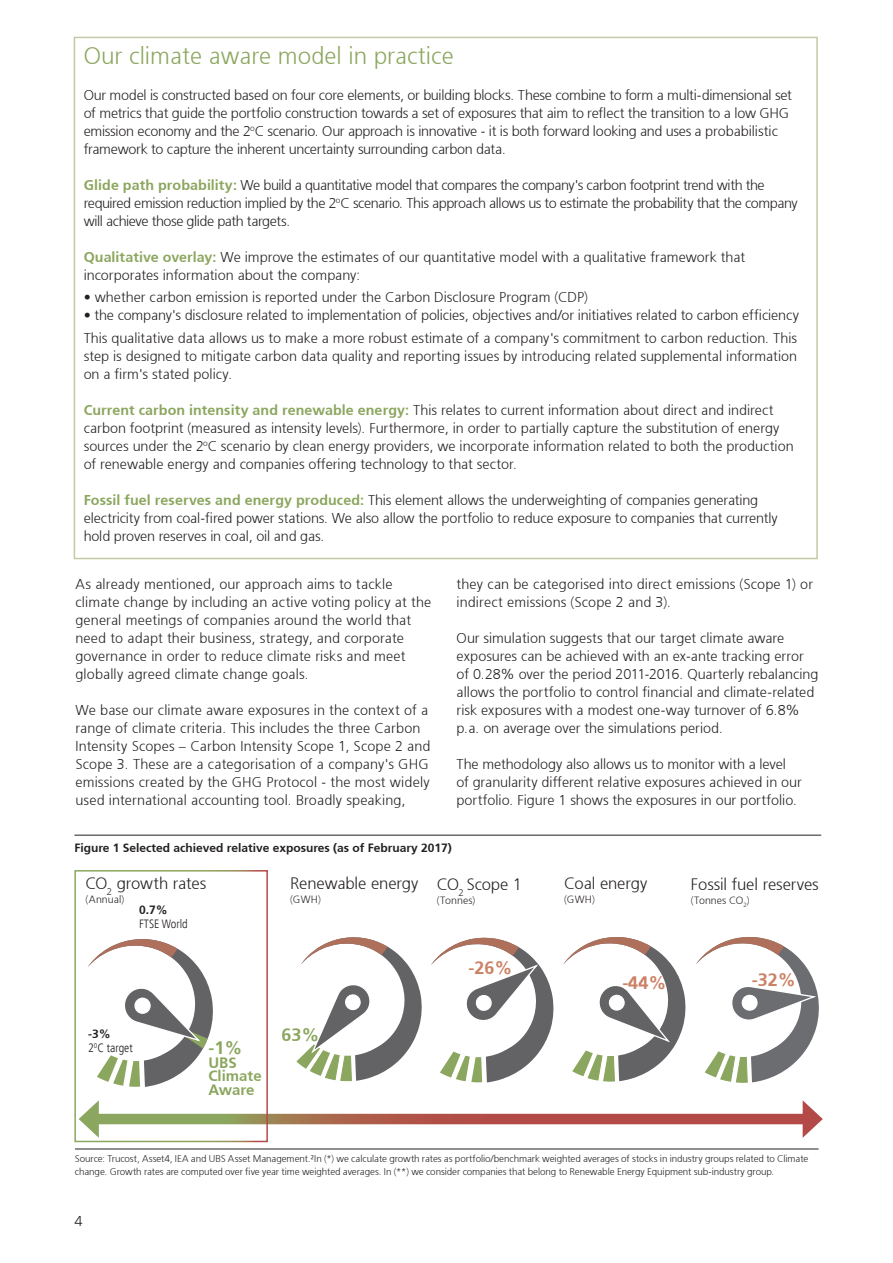
<style>
.page{position:relative;width:893px;height:1263px;background:#fff}
.page>*{position:absolute;margin:0;border:0;box-sizing:border-box;transform-origin:0 0}
.Lead_Frutiger___13_5{font:300 24px "Frutiger 45";color:#8ba65e}
.TABLE-Text{font:300 18px "Frutiger 45";color:#cb8164}
.TABLE-Text-2{font:300 18px "Frutiger 45";color:#8ba65e}
.Title_A__24_pt{font:300 16.5px "Frutiger 45";letter-spacing:-.005em;color:#231f20}
.TABLE-Text-3{font:300 15px/13.5px "Frutiger 45";color:#8ba65e}
.Body_copy___9_5_pt{font:300 14.25px/18px "Frutiger 45";color:#231f20}
.Body_copy___9_5_pt-2{font:300 14.25px/18px "Frutiger 45";letter-spacing:-.02em;color:#231f20}
.Body_copy___9_5_pt-3{font:300 14.25px/18px "Frutiger 45";letter-spacing:-.03em;color:#231f20}
.Page_numbers__9_5_pt{font:300 14.25px "Frutiger 45";color:#231f20}
.Table_title_above{font:300 12px "Frutiger 45";color:#231f20}
.TABLE-Text-4{font:12px "Frutiger 47 Light CN";color:#231f20}
.TABLE-Text-5{font:300 12px "Frutiger 45";color:#231f20}
.Title_A__24_pt-2{font:300 10.5px "Frutiger 45";letter-spacing:.015em;color:#231f20}
.Source_line_above{font:300 9.75px/12.8px "Frutiger 45";letter-spacing:-.005em;color:#231f20}
.s1{color:#8ba65e}
</style>
<div class="page">
<hr style="left:75px;top:1149px;width:744px;height:1px;background:#231f20">
<svg style="left:88px;top:939px;width:125px;height:148px"></svg>
<hr style="left:74px;top:835px;width:747px;height:1px;background:#231f20">
<svg style="left:696px;top:937px;width:123px;height:146px"></svg>
<svg style="left:99px;top:1114px;width:704px;height:10px;background:#a7654d"></svg>
<svg style="left:79px;top:1100px;width:20px;height:38px"></svg>
<svg style="left:803px;top:1100px;width:20px;height:38px"></svg>
<svg style="left:563px;top:937px;width:123px;height:145px"></svg>
<svg style="left:296px;top:937px;width:258px;height:145px"></svg>
<div style="left:74px;top:870px;width:194px;height:272px;border:2px solid #fff"></div>
<p class="Lead_Frutiger___13_5" style="left:84px;top:42px;width:372px">Our climate aware model in practice</p>
<p class="Body_copy___9_5_pt-2" style="left:84px;top:86px;width:710px">Our model is constructed based on four core elements, or building blocks. These combine to form a multi-dimensional set of metrics that guide the portfolio construction towards a set of exposures that aim to reflect the transition to a low GHG emission economy and the 2<sup>o</sup>C scenario. Our approach is innovative - it is both forward looking and uses a probabilistic framework to capture the inherent uncertainty surrounding carbon data.</p>
<p class="Body_copy___9_5_pt-3" style="left:84px;top:176px;width:715px"><span class="s1">Glide path probability:</span> We build a quantitative model that compares the company's carbon footprint trend with the required emission reduction implied by the 2<sup>o</sup>C scenario. This approach allows us to estimate the probability that the company will achieve those glide path targets.</p>
<p class="Body_copy___9_5_pt" style="left:84px;top:248px;width:663px"><span class="s1">Qualitative overlay:</span> We improve the estimates of our quantitative model with a qualitative framework that incorporates information about the company:</p>
<p class="Body_copy___9_5_pt" style="left:84px;top:288px;width:506px">• whether carbon emission is reported under the Carbon Disclosure Program (CDP)</p>
<p class="Body_copy___9_5_pt" style="left:84px;top:306px;width:717px">• the company's disclosure related to implementation of policies, objectives and/or initiatives related to carbon efficiency</p>
<p class="Body_copy___9_5_pt" style="left:84px;top:329px;width:715px;text-align:justify">This qualitative data allows us to make a more robust estimate of a company's commitment to carbon reduction. This step is designed to mitigate carbon data quality and reporting issues by introducing related supplemental information on a firm's stated policy.</p>
<p class="Body_copy___9_5_pt" style="left:84px;top:401px;width:711px"><span class="s1">Current carbon intensity and renewable energy:</span> This relates to current information about direct and indirect carbon footprint (measured as intensity levels). Furthermore, in order to partially capture the substitution of energy sources under the 2<sup>o</sup>C scenario by clean energy providers, we incorporate information related to both the production of renewable energy and companies offering technology to that sector.</p>
<p class="Body_copy___9_5_pt" style="left:84px;top:491px;width:696px"><span class="s1">Fossil fuel reserves and energy produced:</span> This element allows the underweighting of companies generating electricity from coal-fired power stations. We also allow the portfolio to reduce exposure to companies that currently hold proven reserves in coal, oil and gas.</p>
<p class="Body_copy___9_5_pt" style="left:75px;top:575px;width:357px">As already mentioned, our approach aims to tackle climate change by including an active voting policy at the general meetings of companies around the world that need to adapt their business, strategy, and corporate governance in order to reduce climate risks and meet globally agreed climate change goals.</p>
<p class="Body_copy___9_5_pt" style="left:75px;top:701px;width:357px">We base our climate aware exposures in the context of a range of climate criteria. This includes the three Carbon Intensity Scopes – Carbon Intensity Scope 1, Scope 2 and Scope 3. These are a categorisation of a company's GHG emissions created by the GHG Protocol - the most widely used international accounting tool. Broadly speaking,</p>
<p class="Body_copy___9_5_pt" style="left:457px;top:575px;width:358px">they can be categorised into direct emissions (Scope 1) or indirect emissions (Scope 2 and 3).</p>
<p class="Body_copy___9_5_pt" style="left:457px;top:629px;width:363px">Our simulation suggests that our target climate aware exposures can be achieved with an ex-ante tracking error of 0.28% over the period 2011-2016. Quarterly rebalancing allows the portfolio to control financial and climate-related risk exposures with a modest one-way turnover of 6.8% p.a. on average over the simulations period.</p>
<p class="Body_copy___9_5_pt" style="left:457px;top:755px;width:347px">The methodology also allows us to monitor with a level of granularity different relative exposures achieved in our portfolio. Figure 1 shows the exposures in our portfolio.</p>
<p class="Table_title_above" style="left:74px;top:841px;width:379px">Figure 1 Selected achieved relative exposures (as of February 2017)</p>
<p class="Title_A__24_pt" style="left:86px;top:874px;width:122px">CO<sub>2</sub> growth rates</p>
<p class="Title_A__24_pt-2" style="left:86px;top:893px;width:40px">(Annual)</p>
<p class="Title_A__24_pt" style="left:290px;top:874px;width:130px">Renewable energy</p>
<p class="Title_A__24_pt-2" style="left:290px;top:893px;width:32px">(GWH)</p>
<p class="Title_A__24_pt" style="left:437px;top:875px;width:87px">CO<sub>2</sub> Scope 1</p>
<p class="Title_A__24_pt-2" style="left:437px;top:894px;width:40px">(Tonnes)</p>
<p class="TABLE-Text-5" style="left:139px;top:903px;width:30px">0.7%</p>
<p class="TABLE-Text-4" style="left:139px;top:917px;width:50px">FTSE World</p>
<p class="TABLE-Text-5" style="left:88px;top:1027px;width:24px">-3%</p>
<p class="TABLE-Text-4" style="left:88px;top:1041px;width:46px">2<sup>0</sup>C target</p>
<p class="TABLE-Text-2" style="left:208px;top:1037px;width:36px">-1%</p>
<p class="TABLE-Text-3" style="left:208px;top:1056px;width:55px">UBS<br>Climate<br>Aware</p>
<p class="TABLE-Text-2" style="left:281px;top:1024px;width:40px">63%</p>
<p class="TABLE-Text" style="left:468px;top:957px;width:46px">-26%</p>
<p class="Title_A__24_pt" style="left:564px;top:874px;width:85px">Coal energy</p>
<p class="Title_A__24_pt-2" style="left:564px;top:893px;width:32px">(GWH)</p>
<p class="TABLE-Text" style="left:622px;top:971px;width:46px">-44%</p>
<p class="Title_A__24_pt" style="left:691px;top:875px;width:129px">Fossil fuel reserves</p>
<p class="Title_A__24_pt-2" style="left:691px;top:894px;width:60px">(Tonnes CO<sub>2</sub>)</p>
<p class="TABLE-Text" style="left:752px;top:968px;width:46px">-32%</p>
<p class="Source_line_above" style="left:75px;top:1152px;width:735px">Source: Trucost, Asset4, IEA and UBS Asset Management.²In (*) we calculate growth rates as portfolio/benchmark weighted averages of stocks in industry groups related to Climate change. Growth rates are computed over five year time weighted averages. In (**) we consider companies that belong to Renewable Energy Equipment sub-industry group.</p>
<p class="Page_numbers__9_5_pt" style="left:74px;top:1213px;width:9px">4</p>
</div>
